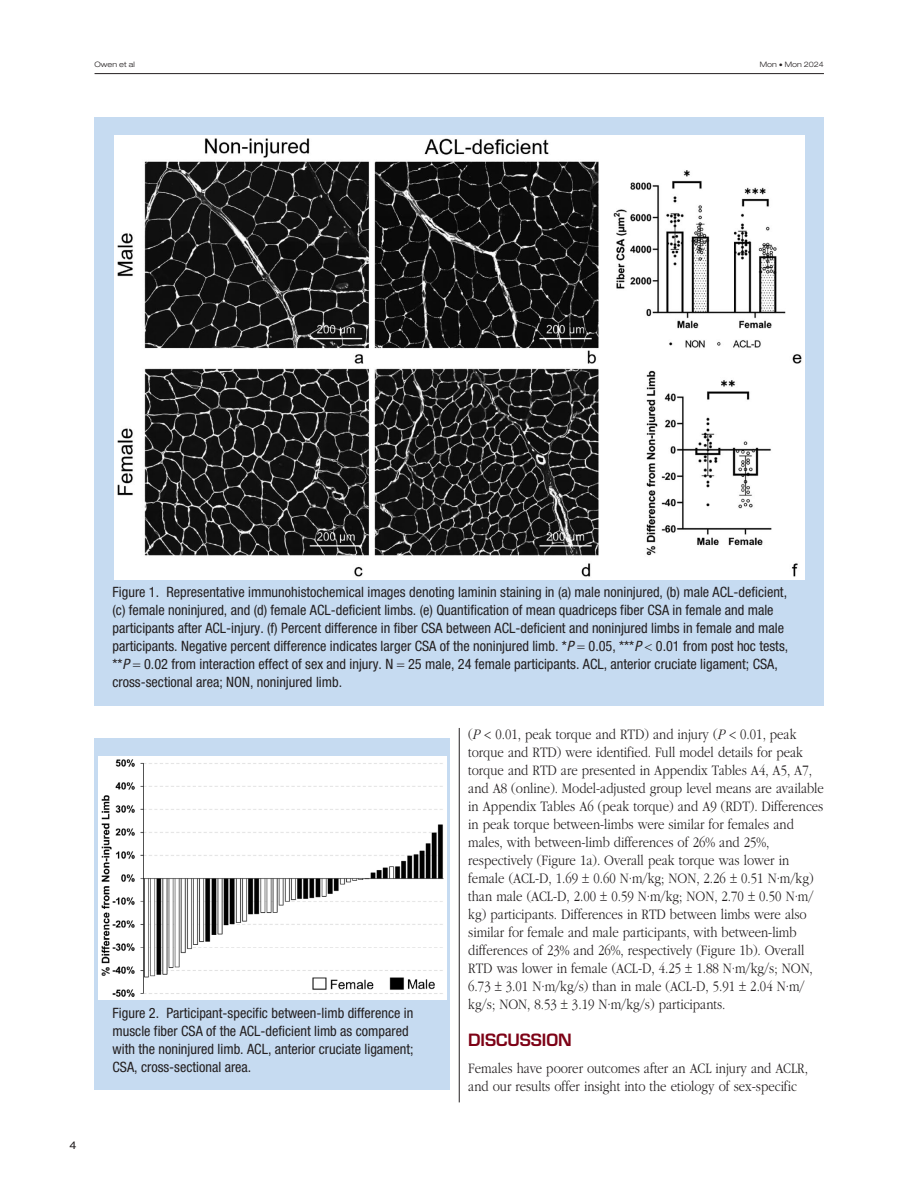
<style>
.page{position:relative;width:905px;height:1202px;background:#fff}
.page>*{position:absolute;margin:0;border:0;box-sizing:border-box;transform-origin:0 0}
.t1{font:600 16.5px "Eurostile LT Std";letter-spacing:-.005em;color:#7d0216}
.t2{font:300 15px/18px "ITC Garamond Std";color:#231f20;scale:.85 1}
.t3{font:condensed 14.25px/18px "Helvetica Neue LT Std";color:#231f20}
.t4{font:expanded 10.5px "Helvetica Neue LT Std";color:#231f20}
.t5{font:300 expanded 7.5px "Helvetica Neue LT Std";color:#231f20}
.s1{font-style:italic}
</style>
<div class="page">
<hr style="left:94px;top:73px;width:730px;height:1px;background:#231f20">
<hr style="left:459px;top:728px;width:1px;height:374px;background:#231f20">
<div style="left:94px;top:117px;width:730px;height:588px;background:#c6dbf1"></div>
<img style="left:114px;top:135px;width:690px;height:444px">
<div style="left:94px;top:738px;width:356px;height:351px;background:#c6dbf1"></div>
<img style="left:99px;top:756px;width:347px;height:243px">
<p class="t5" style="left:95px;top:60px;width:42px">Owen et al</p>
<p class="t5" style="left:759px;top:60px;width:66px">Mon • Mon 2024</p>
<p class="t4" style="left:69px;top:1138px;width:9px">4</p>
<p class="t3" style="left:112px;top:583px;width:677px">Figure 1. Representative immunohistochemical images denoting laminin staining in (a) male noninjured, (b) male ACL-deficient, (c) female noninjured, and (d) female ACL-deficient limbs. (e) Quantification of mean quadriceps fiber CSA in female and male participants after ACL-injury. (f) Percent difference in fiber CSA between ACL-deficient and noninjured limbs in female and male participants. Negative percent difference indicates larger CSA of the noninjured limb. *<span class="s1">P</span> 0.05, ***<span class="s1">P</span> 0.01 from post hoc tests, **<span class="s1">P</span> 0.02 from interaction effect of sex and injury. N 25 male, 24 female participants. ACL, anterior cruciate ligament; CSA, cross-sectional area; NON, noninjured limb.</p>
<p class="t3" style="left:112px;top:1003px;width:302px">Figure 2. Participant-specific between-limb difference in muscle fiber CSA of the ACL-deficient limb as compared with the noninjured limb. ACL, anterior cruciate ligament; CSA, cross-sectional area.</p>
<p class="t2" style="left:468px;top:725px;width:420px">(<span class="s1">P</span> 0.01, peak torque and RTD) and injury (<span class="s1">P</span> 0.01, peak torque and RTD) were identified. Full model details for peak torque and RTD are presented in Appendix Tables A4, A5, A7, and A8 (online). Model-adjusted group level means are available in Appendix Tables A6 (peak torque) and A9 (RDT). Differences in peak torque between-limbs were similar for females and males, with between-limb differences of 26% and 25%, respectively (Figure 1a). Overall peak torque was lower in female (ACL-D, 1.69 0.60 N.m/kg; NON, 2.26 0.51 N.m/kg) than male (ACL-D, 2.00 0.59 N.m/kg; NON, 2.70 0.50 N.m/ kg) participants. Differences in RTD between limbs were also similar for female and male participants, with between-limb differences of 23% and 26%, respectively (Figure 1b). Overall RTD was lower in female (ACL-D, 4.25 1.88 N.m/kg/s; NON, 6.73 3.01 N.m/kg/s) than in male (ACL-D, 5.91 2.04 N.m/ kg/s; NON, 8.53 3.19 N.m/kg/s) participants.</p>
<p class="t1" style="left:468px;top:1029px;width:105px">DISCUSSION</p>
<p class="t2" style="left:468px;top:1059px;width:401px">Females have poorer outcomes after an ACL injury and ACLR, and our results offer insight into the etiology of sex-specific</p>
</div>
